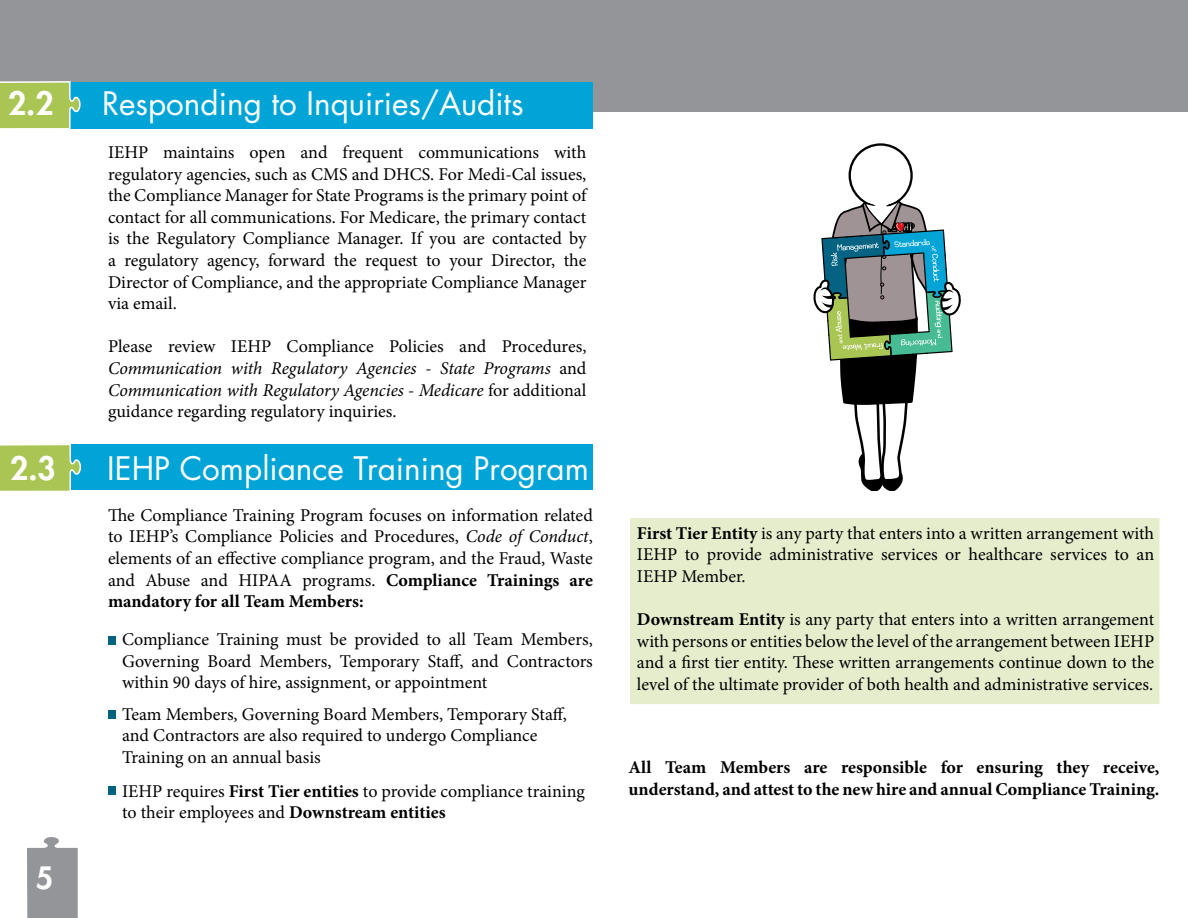
<style>
.page{position:relative;width:1188px;height:918px;background:#fff}
.page>*{position:absolute;margin:0;border:0;box-sizing:border-box;transform-origin:0 0}
.t1{font:31.5px "Futura LT";color:#fff}
.t2{font:800 31.5px "Futura LT";color:#fff}
.t3{font:800 30px "Futura LT";color:#fff}
.t4{font:18px/21.6px "Minion Pro";color:#000;text-align:justify}
.t5{font:700 18px/21.6px "Minion Pro";color:#000}
.s1{font-style:italic}
.s2{font-weight:700}
</style>
<div class="page">
<svg style="left:27px;top:837px;width:51px;height:81px;background:#9fa0a3"></svg>
<div style="left:629px;top:517px;width:532px;height:189px;background:#e5edcc;border:2px solid #fff"></div>
<div style="left:0;top:0;width:1188px;height:111px;background:#939598"></div>
<div style="left:69px;top:82px;width:524px;height:47px;background:#00a4d6"></div>
<svg style="left:0;top:81px;width:81px;height:48px;background:#9ec56d"></svg>
<div style="left:69px;top:445px;width:524px;height:45px;background:#00a4d6"></div>
<svg style="left:0;top:444px;width:82px;height:47px;background:#9dc56b"></svg>
<div style="left:108px;top:637px;width:8px;height:8px;background:#006281"></div>
<div style="left:108px;top:710px;width:8px;height:8px;background:#006281"></div>
<div style="left:108px;top:787px;width:8px;height:8px;background:#006281"></div>
<div style="left:849px;top:143px;width:64px;height:65px;border:2px solid #010101;border-radius:50%"></div>
<svg style="left:813px;top:174px;width:148px;height:317px"></svg>
<h1 class="t2" style="left:8px;top:82px;width:47px">2.2</h1>
<h1 class="t1" style="left:102px;top:83px;width:423px">Responding to Inquiries/Audits</h1>
<p class="t4" style="left:108px;top:142px;width:480px">IEHP maintains open and frequent communications with regulatory agencies, such as CMS and DHCS. For Medi-Cal issues, the Compliance Manager for State Programs is the primary point of contact for all communications. For Medicare, the primary contact is the Regulatory Compliance Manager. If you are contacted by a regulatory agency, forward the request to your Director, the Director of Compliance, and the appropriate Compliance Manager via email.</p>
<p class="t4" style="left:108px;top:336px;width:480px">Please review IEHP Compliance Policies and Procedures, <span class="s1">Communication with Regulatory Agencies - State Programs</span> and <span class="s1">Communication with Regulatory Agencies - Medicare</span> for additional guidance regarding regulatory inquiries.</p>
<h1 class="t2" style="left:10px;top:448px;width:47px">2.3</h1>
<h1 class="t1" style="left:107px;top:449px;width:483px">IEHP Compliance Training Program</h1>
<p class="t4" style="left:108px;top:504px;width:486px">The Compliance Training Program focuses on information related to IEHP’s Compliance Policies and Procedures, <span class="s1">Code of Conduct</span>, elements of an effective compliance program, and the Fraud, Waste and Abuse and HIPAA programs. <span class="s2">Compliance Trainings are mandatory for all Team Members:</span></p>
<h2 class="t3" style="left:36px;top:858px;width:19px">5</h2>
<p class="t4" style="left:122px;top:629px;width:472px">Compliance Training must be provided to all Team Members, Governing Board Members, Temporary Staff, and Contractors within 90 days of hire, assignment, or appointment</p>
<p class="t4" style="left:122px;top:703px;width:446px;text-align:left">Team Members, Governing Board Members, Temporary Staff, and Contractors are also required to undergo Compliance<br>Training on an annual basis</p>
<p class="t4" style="left:122px;top:780px;width:464px">IEHP requires <span class="s2">First Tier entities</span> to provide compliance training to their employees and <span class="s2">Downstream entities</span></p>
<p class="t4" style="left:637px;top:522px;width:519px"><span class="s2">First Tier Entity</span> is any party that enters into a written arrangement with IEHP to provide administrative services or healthcare services to an IEHP Member.</p>
<p class="t4" style="left:637px;top:609px;width:519px"><span class="s2">Downstream Entity</span> is any party that enters into a written arrangement with persons or entities below the level of the arrangement between IEHP and a first tier entity. These written arrangements continue down to the level of the ultimate provider of both health and administrative services.</p>
<p class="t5" style="left:629px;top:756px;width:532px">All Team Members are responsible for ensuring they receive, understand, and attest to the new hire and annual Compliance Training.</p>
</div>
